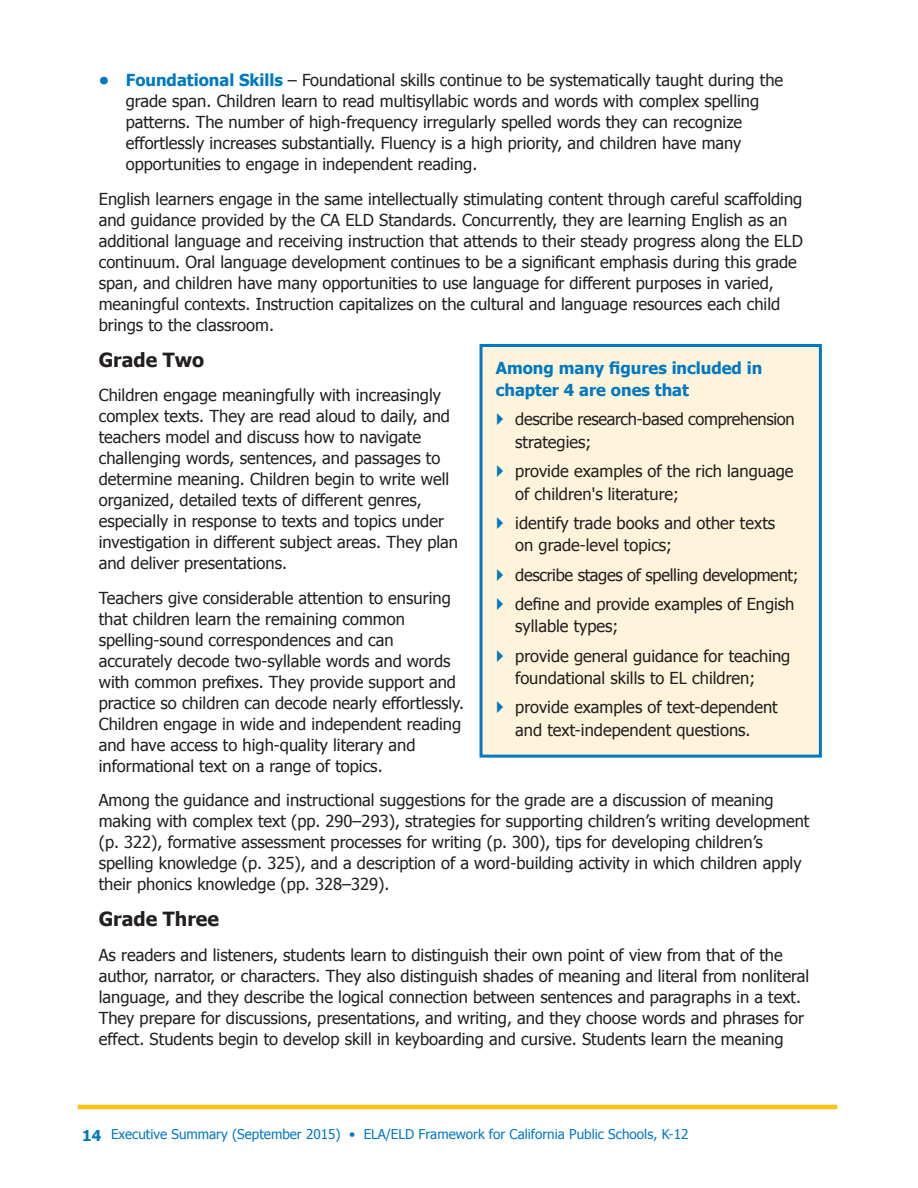
<style>
.page{position:relative;width:918px;height:1188px;background:#fff}
.page>*{position:absolute;margin:0;border:0;box-sizing:border-box;transform-origin:0 0}
.Header_3{font:700 19.5px "Tahoma";color:#231f20}
.Body{font:16.5px/21px "Tahoma";color:#231f20}
.Body-2{font:16.5px/22.5px "Tahoma";letter-spacing:-.02em;color:#231f20}
.Body-3{font:700 16.5px/22.5px "Tahoma";color:#0079c2}
.t1{font:13.5px "Tahoma";color:#0079c2}
.s1{font-weight:700;color:#0079c2}
.s2{font-weight:700;font-size:15px}
</style>
<div class="page">
<hr style="left:78px;top:1105px;width:759px;height:4px;background:#fec210">
<div style="left:480px;top:344px;width:342px;height:414px;background:#fef4db;border:3px solid #0079c2"></div>
<p class="Body" style="left:126px;top:69px;width:659px;text-indent:-27px"><span class="s1">• Foundational Skills</span> – Foundational skills continue to be systematically taught during the grade span. Children learn to read multisyllabic words and words with complex spelling patterns. The number of high-frequency irregularly spelled words they can recognize effortlessly increases substantially. Fluency is a high priority, and children have many opportunities to engage in independent reading.</p>
<p class="Body" style="left:99px;top:187px;width:706px">English learners engage in the same intellectually stimulating content through careful scaffolding and guidance provided by the CA ELD Standards. Concurrently, they are learning English as an additional language and receiving instruction that attends to their steady progress along the ELD continuum. Oral language development continues to be a significant emphasis during this grade span, and children have many opportunities to use language for different purposes in varied, meaningful contexts. Instruction capitalizes on the cultural and language resources each child brings to the classroom.</p>
<p class="Header_3" style="left:99px;top:346px;width:107px">Grade Two</p>
<p class="Body" style="left:99px;top:384px;width:361px">Children engage meaningfully with increasingly complex texts. They are read aloud to daily, and teachers model and discuss how to navigate challenging words, sentences, and passages to determine meaning. Children begin to write well organized, detailed texts of different genres, especially in response to texts and topics under investigation in different subject areas. They plan and deliver presentations.</p>
<p class="Body" style="left:99px;top:586px;width:367px">Teachers give considerable attention to ensuring that children learn the remaining common spelling-sound correspondences and can accurately decode two-syllable words and words with common prefixes. They provide support and practice so children can decode nearly effortlessly.<br>Children engage in wide and independent reading and have access to high-quality literary and informational text on a range of topics.</p>
<p class="Body" style="left:99px;top:789px;width:712px">Among the guidance and instructional suggestions for the grade are a discussion of meaning making with complex text (pp. 290–293), strategies for supporting children’s writing development (p. 322), formative assessment processes for writing (p. 300), tips for developing children’s spelling knowledge (p. 325), and a description of a word-building activity in which children apply their phonics knowledge (pp. 328–329).</p>
<p class="Header_3" style="left:99px;top:905px;width:122px">Grade Three</p>
<p class="Body" style="left:99px;top:943px;width:712px">As readers and listeners, students learn to distinguish their own point of view from that of the author, narrator, or characters. They also distinguish shades of meaning and literal from nonliteral language, and they describe the logical connection between sentences and paragraphs in a text.<br>They prepare for discussions, presentations, and writing, and they choose words and phrases for effect. Students begin to develop skill in keyboarding and cursive. Students learn the meaning</p>
<p class="Body-3" style="left:496px;top:355px;width:268px">Among many figures included in chapter 4 are ones that</p>
<p class="Body-2" style="left:515px;top:407px;width:281px">describe research-based comprehension strategies;</p>
<p class="Body" style="left:515px;top:459px;width:280px;line-height:22.5px">provide examples of the rich language of children's literature;</p>
<p class="Body" style="left:515px;top:511px;width:261px;line-height:22.5px">identify trade books and other texts on grade-level topics;</p>
<p class="Body-2" style="left:515px;top:563px;width:285px">describe stages of spelling development;</p>
<p class="Body" style="left:515px;top:592px;width:281px;line-height:22.5px">define and provide examples of Engish syllable types;</p>
<p class="Body" style="left:515px;top:644px;width:277px;line-height:22.5px">provide general guidance for teaching foundational skills to EL children;</p>
<p class="Body" style="left:515px;top:695px;width:264px;line-height:22.5px">provide examples of text-dependent and text-independent questions.</p>
<p class="t1" style="left:82px;top:1125px;width:608px"><span class="s2">14</span> Executive Summary (September 2015) • ELA/ELD Framework for California Public Schools, K-12</p>
</div>
